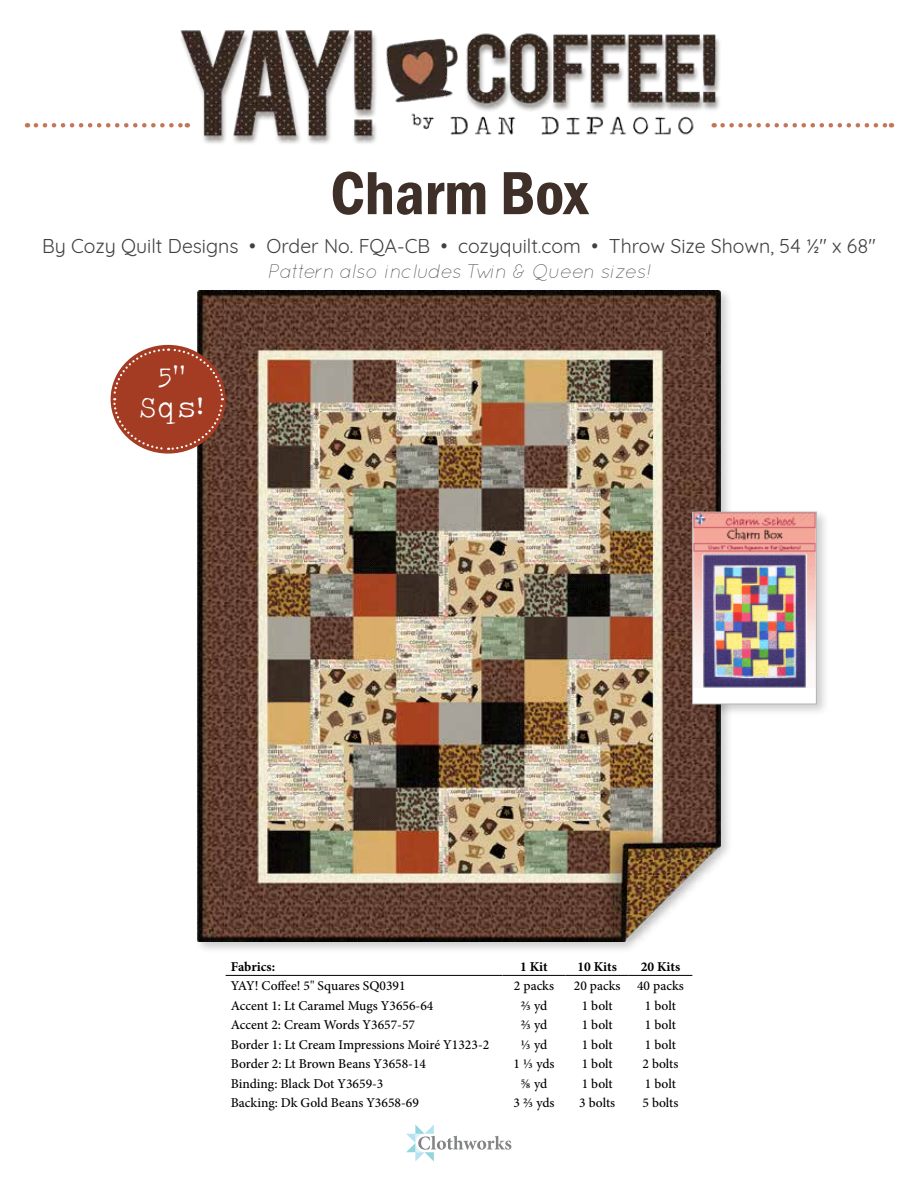
<style>
.page{position:relative;width:918px;height:1188px;background:#fff}
.page>*{position:absolute;margin:0;border:0;box-sizing:border-box;transform-origin:0 0}
.t1{font:600 condensed 63px "Franklin Gothic";color:#3e2f29}
.t2{font:30px/30px "Traveling Typewriter";color:#fff;text-align:center}
.t3{font:19.5px "Quicksand";color:#404040}
.t4{font:italic 300 19.5px "Quicksand";color:#404040}
.t5{font:500 13.5px "Minion Pro";color:#000}
.t6{font:700 13.5px "Minion Pro";letter-spacing:-.005em;color:#000}
</style>
<div class="page">
<img style="left:180px;top:30px;width:543px;height:114px">
<svg style="left:36px;top:123px;width:152px;height:5px"></svg>
<svg style="left:723px;top:123px;width:169px;height:5px"></svg>
<svg style="left:406px;top:1124px;width:105px;height:38px"></svg>
<div style="left:194px;top:287px;width:539px;height:667px;background:#000;opacity:.2"></div>
<img style="left:197px;top:290px;width:524px;height:652px">
<hr style="left:226px;top:975px;width:276px;height:1px;background:#000">
<hr style="left:502px;top:975px;width:64px;height:1px;background:#000">
<hr style="left:566px;top:975px;width:63px;height:1px;background:#000">
<hr style="left:629px;top:975px;width:63px;height:1px;background:#000">
<div style="left:689px;top:508px;width:140px;height:209px;background:#000;opacity:.2"></div>
<div style="left:693px;top:512px;width:123px;height:192px;background:#fff"></div>
<img style="left:694px;top:514px;width:121px;height:174px">
<div style="left:692px;top:512px;width:125px;height:192px;border:1px solid #b1b4b6"></div>
<svg style="left:112px;top:347px;width:112px;height:104px;background:#a9523d"></svg>
<h1 class="t1" style="left:330px;top:151px;width:259px">Charm Box</h1>
<h3 class="t3" style="left:42px;top:231px;width:835px">By Cozy Quilt Designs • Order No. FQA-CB • cozyquilt.com • Throw Size Shown, 54 ½" x 68"</h3>
<h3 class="t4" style="left:267px;top:260px;width:385px">Pattern also includes Twin &amp; Queen sizes!</h3>
<h2 class="t2" style="left:140px;top:361px;width:65px">5"<br>Sqs!</h2>
<p class="t6" style="left:231px;top:957px;width:46px">Fabrics:</p>
<p class="t6" style="left:520px;top:957px;width:29px">1 Kit</p>
<p class="t6" style="left:577px;top:957px;width:41px">10 Kits</p>
<p class="t6" style="left:641px;top:957px;width:41px">20 Kits</p>
<p class="t5" style="left:231px;top:977px;width:176px">YAY! Coffee! 5" Squares SQ0391</p>
<p class="t5" style="left:514px;top:977px;width:42px">2 packs</p>
<p class="t5" style="left:574px;top:977px;width:111px">20 packs 40 packs</p>
<p class="t5" style="left:231px;top:996px;width:204px">Accent 1: Lt Caramel Mugs Y3656-64</p>
<p class="t5" style="left:521px;top:996px;width:28px">⅔ yd</p>
<p class="t5" style="left:582px;top:996px;width:32px">1 bolt</p>
<p class="t5" style="left:645px;top:996px;width:32px">1 bolt</p>
<p class="t5" style="left:231px;top:1016px;width:186px">Accent 2: Cream Words Y3657-57</p>
<p class="t5" style="left:521px;top:1016px;width:28px">⅔ yd</p>
<p class="t5" style="left:582px;top:1016px;width:32px">1 bolt</p>
<p class="t5" style="left:645px;top:1016px;width:32px">1 bolt</p>
<p class="t5" style="left:231px;top:1035px;width:260px">Border 1: Lt Cream Impressions Moiré Y1323-2</p>
<p class="t5" style="left:521px;top:1035px;width:28px">⅓ yd</p>
<p class="t5" style="left:582px;top:1035px;width:32px">1 bolt</p>
<p class="t5" style="left:645px;top:1035px;width:32px">1 bolt</p>
<p class="t5" style="left:231px;top:1055px;width:197px">Border 2: Lt Brown Beans Y3658-14</p>
<p class="t5" style="left:513px;top:1055px;width:43px">1 ⅓ yds</p>
<p class="t5" style="left:582px;top:1055px;width:32px">1 bolt</p>
<p class="t5" style="left:642px;top:1055px;width:37px">2 bolts</p>
<p class="t5" style="left:231px;top:1074px;width:154px">Binding: Black Dot Y3659-3</p>
<p class="t5" style="left:521px;top:1074px;width:28px">⅝ yd</p>
<p class="t5" style="left:582px;top:1074px;width:32px">1 bolt</p>
<p class="t5" style="left:645px;top:1074px;width:32px">1 bolt</p>
<p class="t5" style="left:231px;top:1094px;width:190px">Backing: Dk Gold Beans Y3658-69</p>
<p class="t5" style="left:513px;top:1094px;width:43px">3 ⅔ yds</p>
<p class="t5" style="left:579px;top:1094px;width:37px">3 bolts</p>
<p class="t5" style="left:642px;top:1094px;width:37px">5 bolts</p>
</div>
